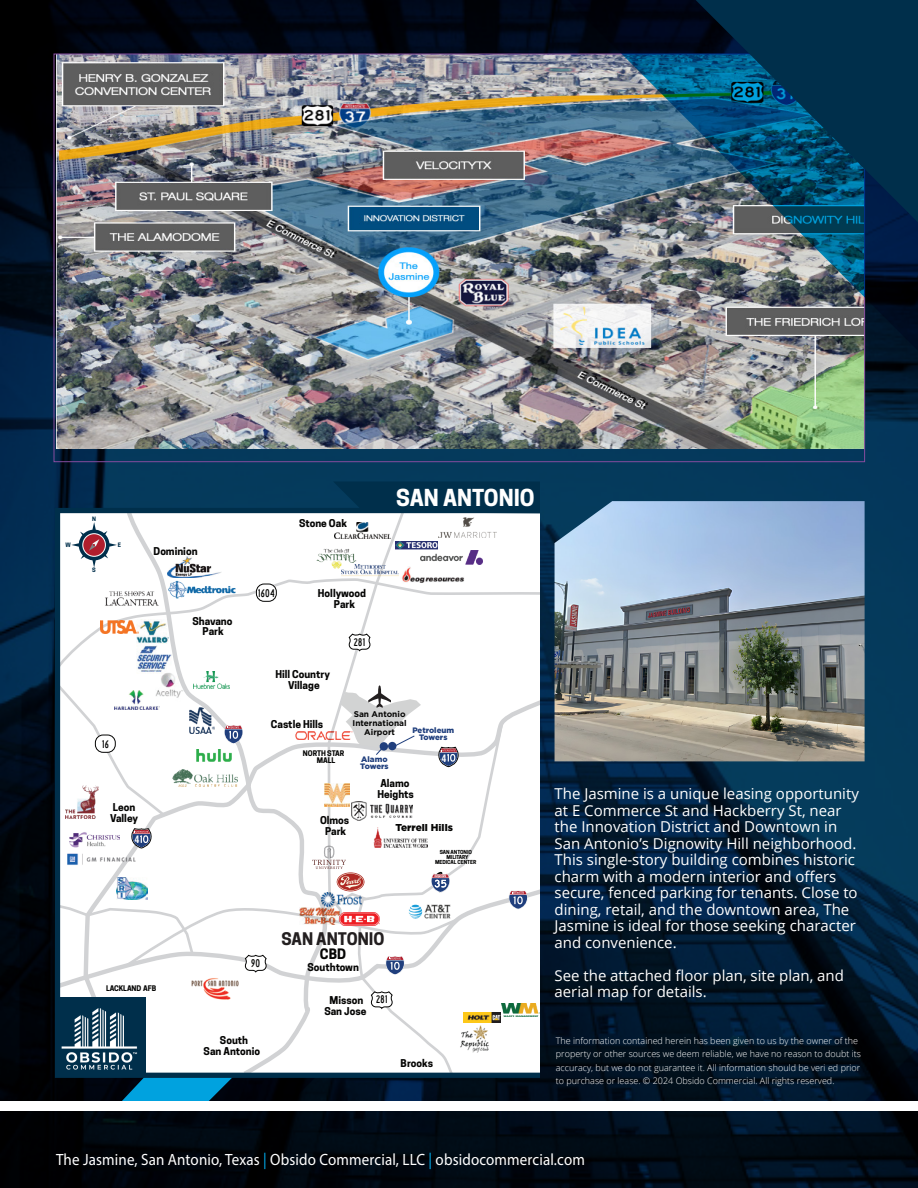
<style>
.page{position:relative;width:918px;height:1188px;background:#fff}
.page>*{position:absolute;margin:0;border:0;box-sizing:border-box;transform-origin:0 0}
.t1{font:700 21.9px "Cooper Hewitt";color:#fff}
.t2{font:16.35px "Myriad Pro";letter-spacing:.01em;color:#fff;scale:.92 1}
.t3{font:700 16.35px "Cooper Hewitt";color:#231f20}
.t4{font:15px/16.5px "Open Sans";color:#fff}
.t5{font:700 13.5px "Cooper Hewitt";color:#050504}
.t6{font:11.55px "Highway Gothic Condensed";letter-spacing:.02em;color:#050504}
.t7{font:700 10.2px/10.8px "Cooper Hewitt";color:#050504;text-align:center}
.t8{font:900 10.2px "Gotham";color:#050504}
.t9{font:700 condensed 10.05px "Swiss 721 BT";color:#fff}
.t10{font:300 9px/13.5px "Open Sans";color:#fff}
.t11{font:700 8.4px/8.9px "Gotham";color:#050504;text-align:center}
.t12{font:900 7.95px/7.1px "Gotham";color:#203f7d}
.t13{font:700 7.35px/7.4px "Cooper Hewitt";letter-spacing:-.01em;color:#050504}
.t14{font:700 5.7px "Cooper Hewitt";color:#002f4b}
.t15{font:700 5.25px "Cooper Hewitt";letter-spacing:-.01em;color:#050504}
.s1{color:#00aeef}
</style>
<div class="page">
<img style="left:0;top:0;width:918px;height:1101px">
<svg style="left:0;top:1008px;width:385px;height:93px;fill:#00050c"></svg>
<svg style="left:40px;top:1008px;width:262px;height:93px"></svg>
<svg style="left:55px;top:481px;width:485px;height:594px"></svg>
<svg style="left:728px;top:1008px;width:190px;height:93px"></svg>
<img style="left:56px;top:56px;width:447px;height:393px">
<img style="left:555px;top:501px;width:310px;height:260px">
<img style="left:503px;top:0;width:415px;height:462px">
<svg style="left:696px;top:0;width:222px;height:222px;fill:#002f4b"></svg>
<img style="left:0;top:1111px;width:918px;height:77px">
<p class="t14" style="left:92px;top:516px;width:5px">N</p>
<p class="t14" style="left:66px;top:542px;width:7px">W</p>
<p class="t14" style="left:118px;top:542px;width:5px">E</p>
<p class="t14" style="left:92px;top:567px;width:5px">S</p>
<p class="t7" style="left:154px;top:546px;width:45px">Dominion</p>
<p class="t7" style="left:192px;top:615px;width:42px">Shavano<br>Park</p>
<p class="t6" style="left:102px;top:738px;width:9px">16</p>
<p class="t7" style="left:110px;top:802px;width:29px;text-align:left">Leon<br>Valley</p>
<p class="t9" style="left:135px;top:833px;width:7px">4</p>
<p class="t6" style="left:258px;top:587px;width:18px">1604</p>
<p class="t7" style="left:299px;top:518px;width:49px">Stone Oak</p>
<p class="t7" style="left:318px;top:588px;width:50px">Hollywood<br>Park</p>
<p class="t6" style="left:354px;top:636px;width:13px">281</p>
<p class="t7" style="left:275px;top:669px;width:56px">Hill Country<br>Village</p>
<p class="t1" style="left:396px;top:485px;width:140px">SAN ANTONIO</p>
<p class="t7" style="left:271px;top:719px;width:54px">Castle Hills</p>
<p class="t13" style="left:317px;top:749px;width:29px;text-indent:-14px">NORTH STAR<br>MALL</p>
<p class="t11" style="left:353px;top:710px;width:56px">San Antonio<br>International<br>Airport</p>
<p class="t12" style="left:360px;top:755px;width:30px">Alamo<br>Towers</p>
<p class="t12" style="left:412px;top:727px;width:43px;text-align:center">Petroleum<br>Towers</p>
<p class="t9" style="left:442px;top:752px;width:7px">4</p>
<p class="t7" style="left:377px;top:778px;width:38px;text-align:left">Alamo<br>Heights</p>
<p class="t7" style="left:320px;top:815px;width:31px">Olmos<br>Park</p>
<p class="t8" style="left:396px;top:821px;width:59px">Terrell Hills</p>
<p class="t15" style="left:440px;top:849px;width:34px">SAN ANTONIO</p>
<p class="t15" style="left:446px;top:854px;width:24px">MILITARY</p>
<p class="t15" style="left:435px;top:859px;width:43px">MEDICAL CENTER</p>
<p class="t13" style="left:106px;top:984px;width:52px">LACKLAND AFB</p>
<p class="t6" style="left:251px;top:957px;width:10px">90</p>
<p class="t3" style="left:281px;top:929px;width:105px">SAN ANTONIO</p>
<p class="t5" style="left:320px;top:945px;width:28px">CBD</p>
<p class="t7" style="left:307px;top:961px;width:53px">Southtown</p>
<p class="t7" style="left:324px;top:995px;width:44px">Misson<br>San Jose</p>
<p class="t6" style="left:376px;top:993px;width:13px">281</p>
<p class="t7" style="left:204px;top:1035px;width:58px">South<br>San Antonio</p>
<p class="t7" style="left:401px;top:1058px;width:34px">Brooks</p>
<p class="t4" style="left:555px;top:785px;width:306px">The Jasmine is a unique leasing opportunity at E Commerce St and Hackberry St, near the Innovation District and Downtown in San Antonio’s Dignowity Hill neighborhood.<br>This single-story building combines historic charm with a modern interior and offers secure, fenced parking for tenants. Close to dining, retail, and the downtown area, The Jasmine is ideal for those seeking character and convenience.</p>
<p class="t4" style="left:555px;top:967px;width:291px">See the attached floor plan, site plan, and aerial map for details.</p>
<p class="t10" style="left:556px;top:1034px;width:307px">The information contained herein has been given to us by the owner of the property or other sources we deem reliable, we have no reason to doubt its accuracy, but we do not guarantee it. All information should be veri ed prior to purchase or lease. © 2024 Obsido Commercial. All rights reserved.</p>
<p class="t2" style="left:56px;top:1150px;width:576px">The Jasmine, San Antonio, Texas <span class="s1">|</span> Obsido Commercial, LLC <span class="s1">|</span> obsidocommercial.com</p>
</div>
